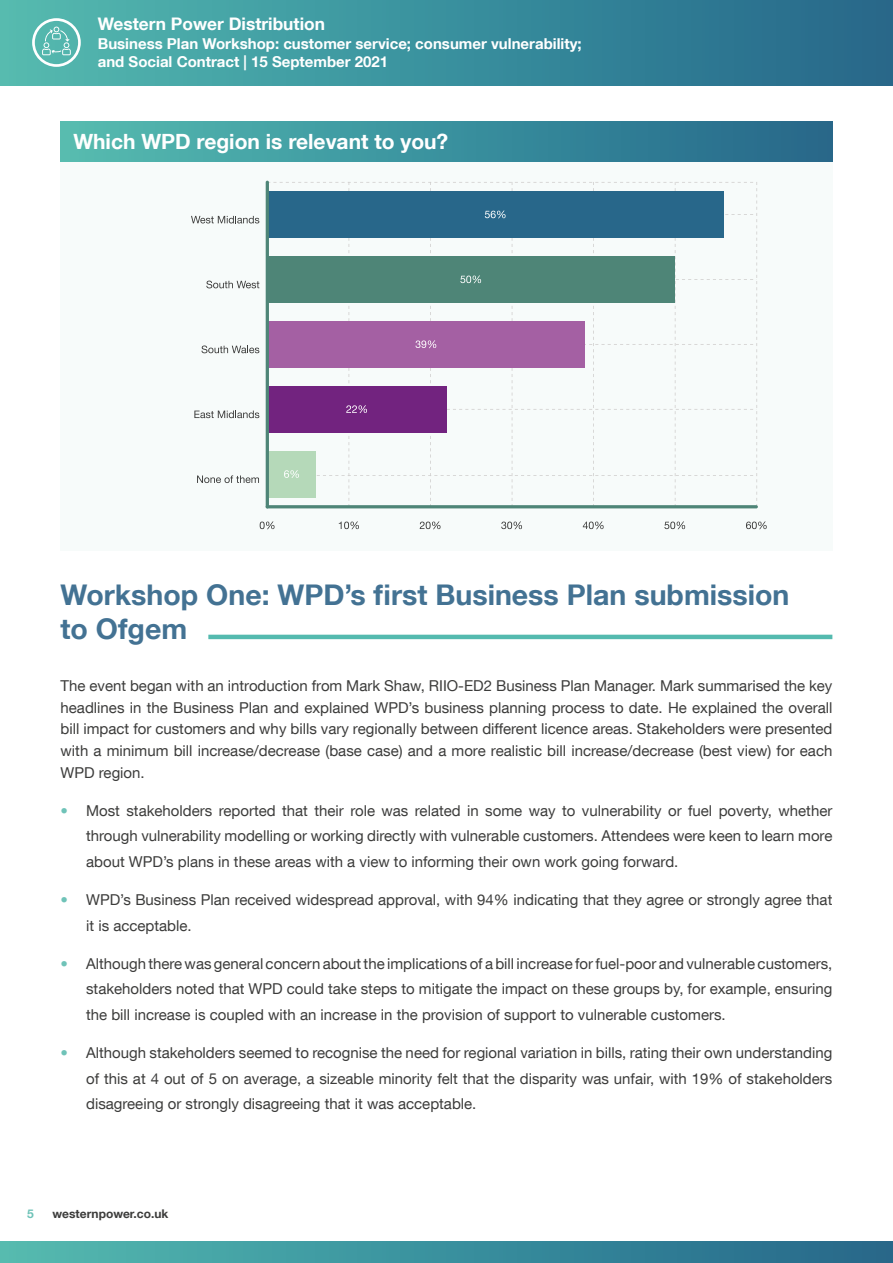
<style>
.page{position:relative;width:893px;height:1263px;background:#fff}
.page>*{position:absolute;margin:0;border:0;box-sizing:border-box;transform-origin:0 0}
.t1{font:700 28.5px/34.2px "Helvetica Neue LT Com";color:#437293}
.t2{font:700 21px "Helvetica Neue LT Com";color:#fff}
.t3{font:700 17.4px "Helvetica Neue LT Com";color:#fff}
.t4{font:15px/25.5px "Helvetica Neue LT Com";color:#3c3c3b;text-align:justify}
.t5{font:700 15px/18.3px "Helvetica Neue LT Com";color:#fff}
.t6{font:700 12px "Helvetica Neue LT Com";color:#3c3c3b}
.t7{font:700 12px "Helvetica Neue LT Com";color:#6fc3b8}
.s1{color:#6fc3b8}
</style>
<div class="page">
<div style="left:0;top:0;width:893px;height:85px;background:linear-gradient(to right,#53bab0,#24668a)"></div>
<div style="left:0;top:1242px;width:893px;height:21px;background:linear-gradient(to right,#53bab0,#24668a)"></div>
<svg style="left:32px;top:18px;width:49px;height:49px;background:#79c5bf"></svg>
<div style="left:61px;top:121px;width:771px;height:42px;background:linear-gradient(to right,#54bcb1,#24668a)"></div>
<hr style="left:208px;top:635px;width:624px;height:4px;background:#54baaf">
<div style="left:60px;top:163px;width:773px;height:388px;background:#f7fbfa"></div>
<svg style="left:260px;top:521px;width:15px;height:8px"></svg>
<svg style="left:339px;top:521px;width:20px;height:8px"></svg>
<svg style="left:420px;top:521px;width:20px;height:8px"></svg>
<svg style="left:501px;top:521px;width:21px;height:8px"></svg>
<svg style="left:583px;top:521px;width:21px;height:8px"></svg>
<svg style="left:664px;top:521px;width:21px;height:8px"></svg>
<svg style="left:746px;top:521px;width:21px;height:8px"></svg>
<hr style="left:266px;top:505px;width:492px;height:3px;background:#4e8577;border-radius:2px">
<svg style="left:197px;top:475px;width:62px;height:8px"></svg>
<svg style="left:194px;top:411px;width:65px;height:7px"></svg>
<svg style="left:201px;top:345px;width:58px;height:8px"></svg>
<svg style="left:206px;top:281px;width:53px;height:7px"></svg>
<svg style="left:191px;top:216px;width:68px;height:7px"></svg>
<hr style="left:266px;top:181px;width:3px;height:327px;background:#4e8577;border-radius:2px">
<svg style="left:269px;top:182px;width:488px;height:324px"></svg>
<p class="t3" style="left:98px;top:13px;width:229px">Western Power Distribution</p>
<p class="t5" style="left:98px;top:34px;width:485px">Business Plan Workshop: customer service; consumer vulnerability; and Social Contract | 15 September 2021</p>
<h2 class="t2" style="left:73px;top:128px;width:376px">Which WPD region is relevant to you?</h2>
<h1 class="t1" style="left:61px;top:577px;width:730px">Workshop One: WPD’s first Business Plan submission to Ofgem</h1>
<p class="t4" style="left:61px;top:675px;width:773px;line-height:21.6px">The event began with an introduction from Mark Shaw, RIIO-ED2 Business Plan Manager. Mark summarised the key headlines in the Business Plan and explained WPD’s business planning process to date. He explained the overall bill impact for customers and why bills vary regionally between different licence areas. Stakeholders were presented with a minimum bill increase/decrease (base case) and a more realistic bill increase/decrease (best view) for each WPD region.</p>
<p class="t4" style="left:86px;top:797px;width:748px;text-indent:-26px"><span class="s1">•</span> Most stakeholders reported that their role was related in some way to vulnerability or fuel poverty, whether through vulnerability modelling or working directly with vulnerable customers. Attendees were keen to learn more about WPD’s plans in these areas with a view to informing their own work going forward.</p>
<p class="t4" style="left:86px;top:887px;width:748px;text-indent:-26px"><span class="s1">•</span> WPD’s Business Plan received widespread approval, with 94% indicating that they agree or strongly agree that it is acceptable.</p>
<p class="t4" style="left:86px;top:950px;width:748px;text-indent:-26px"><span class="s1">•</span> Although there was general concern about the implications of a bill increase for fuel-poor and vulnerable customers, stakeholders noted that WPD could take steps to mitigate the impact on these groups by, for example, ensuring the bill increase is coupled with an increase in the provision of support to vulnerable customers.</p>
<p class="t4" style="left:86px;top:1040px;width:748px;text-indent:-26px"><span class="s1">•</span> Although stakeholders seemed to recognise the need for regional variation in bills, rating their own understanding of this at 4 out of 5 on average, a sizeable minority felt that the disparity was unfair, with 19% of stakeholders disagreeing or strongly disagreeing that it was acceptable.</p>
<p class="t7" style="left:27px;top:1206px;width:8px">5</p>
<p class="t6" style="left:52px;top:1206px;width:117px">westernpower.co.uk</p>
</div>
